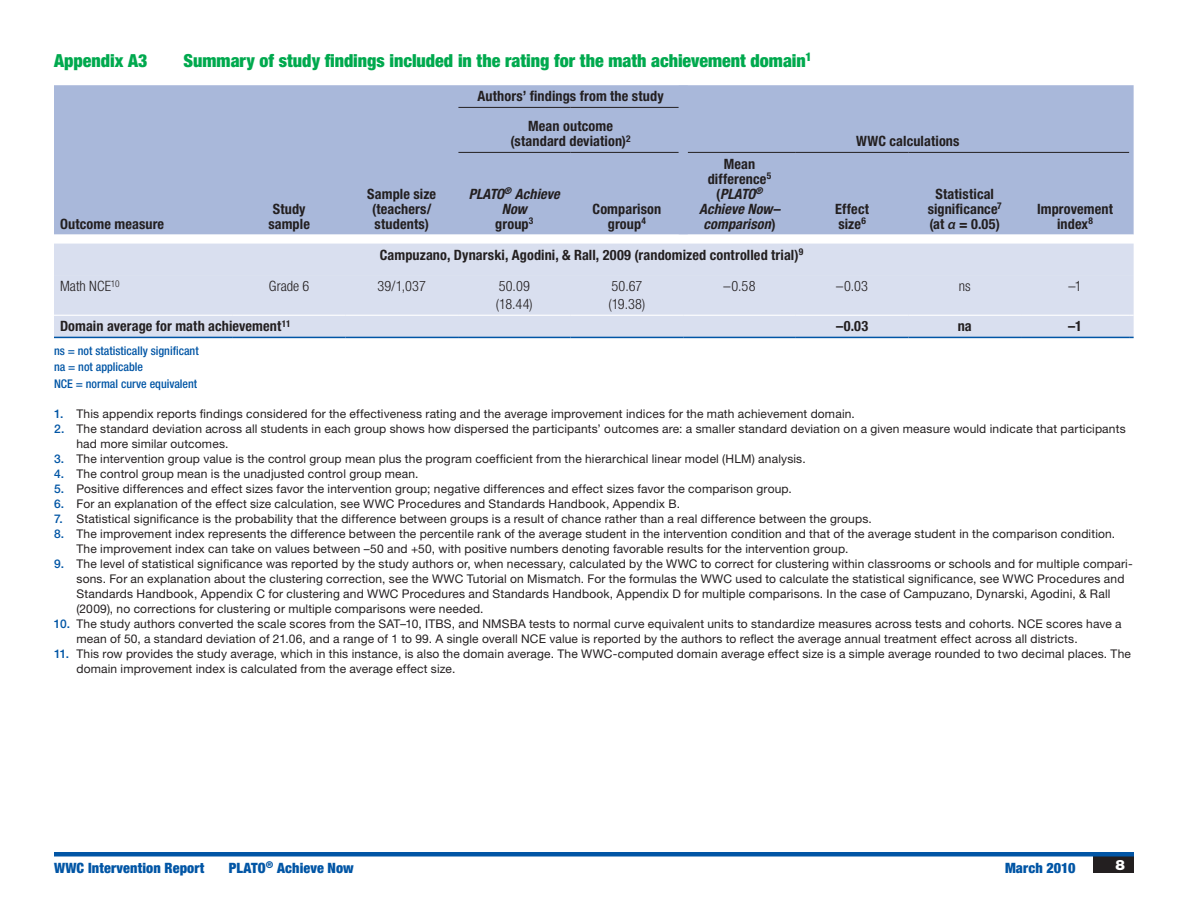
<style>
.page{position:relative;width:1188px;height:918px;background:#fff}
.page>*{position:absolute;margin:0;border:0;box-sizing:border-box;transform-origin:0 0}
.Appendix_title{font:900 condensed 18px "Helvetica Neue LT Std";color:#00a94e}
.Table_sub_head-cen{font:700 condensed 14.25px/15px "Helvetica Neue LT Std";letter-spacing:.01em;color:#231f20;text-align:center}
.Table_sub_head-cen-2{font:italic 700 condensed 14.25px/15px "Helvetica Neue LT Std";letter-spacing:.005em;color:#231f20;text-align:center}
.Table_body_text-ce{font:300 condensed 14.25px "Helvetica Neue LT Std";letter-spacing:.015em;color:#231f20}
.Table_sub_head{font:700 condensed 14.25px "Helvetica Neue LT Std";letter-spacing:.01em;color:#231f20}
.t1{font:900 condensed 14.25px "Helvetica Neue LT Std";letter-spacing:.01em;color:#0155a5}
.Table_body_text{font:300 condensed 14.25px "Helvetica Neue LT Std";letter-spacing:.01em;color:#231f20}
.Table_body_text-ce-2{font:700 condensed 14.25px "Helvetica Neue LT Std";color:#231f20}
.Table_body_text-2{font:700 condensed 14.25px "Helvetica Neue LT Std";color:#231f20}
.t2{font:900 14.25px "Helvetica Neue LT Std";color:#fff}
.Footnote{font:12px/15px "Helvetica Neue LT Std";letter-spacing:.015em;color:#231f20}
.Table_note{font:500 condensed 12px "Helvetica Neue LT Std";color:#0155a5}
.s1{font-style:normal}
.s2{font-family:"Myriad Pro";font-weight:600;font-style:italic;font-stretch:normal}
.s3{font-weight:500;color:#0155a5}
</style>
<div class="page">
<div style="left:1094px;top:856px;width:40px;height:17px;background:#231f20"></div>
<hr style="left:54px;top:852px;width:1080px;height:4px;background:#0155a5">
<div style="left:54px;top:85px;width:1080px;height:150px;background:#a9b8da"></div>
<svg style="left:54px;top:243px;width:1080px;height:1px"></svg>
<div style="left:54px;top:244px;width:1080px;height:93px;background:#d9dfef"></div>
<hr style="left:458px;top:152px;width:113px;height:1px;background:#231f20">
<hr style="left:571px;top:152px;width:108px;height:1px;background:#231f20">
<hr style="left:458px;top:107px;width:113px;height:1px;background:#231f20">
<hr style="left:571px;top:107px;width:108px;height:1px;background:#231f20">
<hr style="left:688px;top:152px;width:108px;height:1px;background:#231f20">
<hr style="left:796px;top:152px;width:112px;height:1px;background:#231f20">
<hr style="left:908px;top:152px;width:113px;height:1px;background:#231f20">
<hr style="left:1021px;top:152px;width:108px;height:1px;background:#231f20">
<div style="left:679px;top:86px;width:9px;height:21px;background:#a9b8da"></div>
<div style="left:679px;top:107px;width:9px;height:45px;background:#a9b8da"></div>
<div style="left:679px;top:152px;width:9px;height:82px;background:#a9b8da"></div>
<hr style="left:54px;top:337px;width:179px;height:1px;background:#0155a5">
<hr style="left:233px;top:337px;width:112px;height:1px;background:#0155a5">
<hr style="left:345px;top:337px;width:113px;height:1px;background:#0155a5">
<hr style="left:458px;top:337px;width:113px;height:1px;background:#0155a5">
<hr style="left:571px;top:337px;width:112px;height:1px;background:#0155a5">
<hr style="left:683px;top:337px;width:113px;height:1px;background:#0155a5">
<hr style="left:796px;top:337px;width:112px;height:1px;background:#0155a5">
<hr style="left:908px;top:337px;width:113px;height:1px;background:#0155a5">
<hr style="left:1021px;top:337px;width:108px;height:1px;background:#0155a5">
<div style="left:54px;top:275px;width:1080px;height:41px;background:#d9dfef"></div>
<p class="Appendix_title" style="left:54px;top:49px;width:95px">Appendix A3</p>
<p class="Appendix_title" style="left:184px;top:49px;width:629px">Summary of study findings included in the rating for the math achievement domain<sup>1</sup></p>
<p class="Table_sub_head-cen" style="left:478px;top:89px;width:188px">Authors’ findings from the study</p>
<p class="Table_sub_head" style="left:60px;top:215px;width:106px">Outcome measure</p>
<p class="Table_sub_head-cen" style="left:268px;top:201px;width:43px">Study sample</p>
<p class="Table_sub_head-cen" style="left:528px;top:119px;width:86px">Mean outcome</p>
<p class="Table_sub_head-cen" style="left:511px;top:134px;width:122px">(standard deviation)<sup>2</sup></p>
<p class="Table_sub_head-cen" style="left:367px;top:186px;width:70px">Sample size (teachers/ students)</p>
<p class="Table_sub_head-cen-2" style="left:469px;top:186px;width:92px">PLATO<sup>®</sup> Achieve<br>Now<br><span class="s1">group</span><sup>3</sup></p>
<p class="Table_sub_head-cen" style="left:593px;top:201px;width:70px">Comparison group<sup>4</sup></p>
<p class="Table_sub_head-cen" style="left:708px;top:156px;width:65px">Mean difference<sup>5</sup></p>
<p class="Table_sub_head-cen-2" style="left:699px;top:186px;width:82px"><span class="s1">(</span>PLATO<sup>®<br></sup>Achieve Now–</p>
<p class="Table_sub_head-cen-2" style="left:703px;top:216px;width:74px">comparison<span class="s1">)</span></p>
<p class="Table_sub_head-cen" style="left:380px;top:247px;width:425px">Campuzano, Dynarski, Agodini, &amp; Rall, 2009 (randomized controlled trial)<sup>9</sup></p>
<p class="Table_sub_head-cen" style="left:856px;top:134px;width:105px">WWC calculations</p>
<p class="Table_sub_head-cen" style="left:835px;top:201px;width:35px;text-align:left">Effect size<sup>6</sup></p>
<p class="Table_sub_head-cen" style="left:928px;top:186px;width:76px">Statistical significance<sup>7</sup></p>
<p class="Table_sub_head-cen" style="left:929px;top:216px;width:72px">(at <span class="s2">α</span> = 0.05)</p>
<p class="Table_sub_head-cen" style="left:1037px;top:201px;width:77px">Improvement index<sup>8</sup></p>
<p class="Table_body_text" style="left:60px;top:278px;width:61px">Math NCE<sup>10</sup></p>
<p class="Table_body_text-ce" style="left:269px;top:278px;width:42px">Grade 6</p>
<p class="Table_body_text-ce" style="left:378px;top:278px;width:50px">39/1,037</p>
<p class="Table_body_text-ce" style="left:499px;top:278px;width:33px">50.09</p>
<p class="Table_body_text-ce" style="left:496px;top:296px;width:38px">(18.44)</p>
<p class="Table_body_text-ce" style="left:611px;top:278px;width:32px">50.67</p>
<p class="Table_body_text-ce" style="left:609px;top:296px;width:38px">(19.38)</p>
<p class="Table_body_text-ce" style="left:724px;top:278px;width:34px">–0.58</p>
<p class="Table_body_text-ce" style="left:836px;top:278px;width:33px">–0.03</p>
<p class="Table_body_text-ce" style="left:959px;top:278px;width:13px">ns</p>
<p class="Table_body_text" style="left:1068px;top:278px;width:15px">–1</p>
<p class="Table_sub_head" style="left:60px;top:318px;width:232px">Domain average for math achievement<sup>11</sup></p>
<p class="Table_body_text-ce-2" style="left:836px;top:318px;width:34px">–0.03</p>
<p class="Table_body_text-ce-2" style="left:958px;top:318px;width:16px">na</p>
<p class="Table_body_text-2" style="left:1068px;top:318px;width:15px">–1</p>
<p class="Table_note" style="left:54px;top:343px;width:146px">ns = not statistically significant</p>
<p class="Table_note" style="left:54px;top:360px;width:91px">na = not applicable</p>
<p class="Table_note" style="left:54px;top:376px;width:145px">NCE = normal curve equivalent</p>
<p class="Footnote" style="left:54px;top:406px;width:802px"><span class="s3">1.</span> This appendix reports findings considered for the effectiveness rating and the average improvement indices for the math achievement domain.</p>
<p class="Footnote" style="left:76px;top:421px;width:1051px;text-indent:-22px"><span class="s3">2.</span> The standard deviation across all students in each group shows how dispersed the participants’ outcomes are: a smaller standard deviation on a given measure would indicate that participants had more similar outcomes.</p>
<p class="Footnote" style="left:54px;top:451px;width:753px"><span class="s3">3.</span> The intervention group value is the control group mean plus the program coefficient from the hierarchical linear model (HLM) analysis.</p>
<p class="Footnote" style="left:54px;top:466px;width:366px"><span class="s3">4.</span> The control group mean is the unadjusted control group mean.</p>
<p class="Footnote" style="left:54px;top:481px;width:739px"><span class="s3">5.</span> Positive differences and effect sizes favor the intervention group; negative differences and effect sizes favor the comparison group.</p>
<p class="Footnote" style="left:54px;top:496px;width:628px"><span class="s3">6.</span> For an explanation of the effect size calculation, see WWC Procedures and Standards Handbook, Appendix B.</p>
<p class="Footnote" style="left:54px;top:511px;width:819px"><span class="s3">7.</span> Statistical significance is the probability that the difference between groups is a result of chance rather than a real difference between the groups.</p>
<p class="Footnote" style="left:76px;top:526px;width:1040px;text-indent:-22px"><span class="s3">8.</span> The improvement index represents the difference between the percentile rank of the average student in the intervention condition and that of the average student in the comparison condition.<br>The improvement index can take on values between –50 and +50, with positive numbers denoting favorable results for the intervention group.</p>
<p class="Footnote" style="left:76px;top:556px;width:1058px;text-indent:-22px"><span class="s3">9.</span> The level of statistical significance was reported by the study authors or, when necessary, calculated by the WWC to correct for clustering within classrooms or schools and for multiple compari&shy;sons. For an explanation about the clustering correction, see the WWC Tutorial on Mismatch. For the formulas the WWC used to calculate the statistical significance, see WWC Procedures and Standards Handbook, Appendix C for clustering and WWC Procedures and Standards Handbook, Appendix D for multiple comparisons. In the case of Campuzano, Dynarski, Agodini, &amp; Rall (2009), no corrections for clustering or multiple comparisons were needed.</p>
<p class="Footnote" style="left:76px;top:616px;width:1047px;text-indent:-23px"><span class="s3">10.</span> The study authors converted the scale scores from the SAT–10, ITBS, and NMSBA tests to normal curve equivalent units to standardize measures across tests and cohorts. NCE scores have a mean of 50, a standard deviation of 21.06, and a range of 1 to 99. A single overall NCE value is reported by the authors to reflect the average annual treatment effect across all districts.</p>
<p class="Footnote" style="left:76px;top:646px;width:1056px;text-indent:-22px"><span class="s3">11.</span> This row provides the study average, which in this instance, is also the domain average. The WWC-computed domain average effect size is a simple average rounded to two decimal places. The domain improvement index is calculated from the average effect size.</p>
<p class="t1" style="left:54px;top:859px;width:152px">WWC Intervention Report</p>
<p class="t1" style="left:229px;top:859px;width:127px">PLATO<sup>®</sup> Achieve Now</p>
<p class="t1" style="left:1005px;top:859px;width:72px">March 2010</p>
<p class="t2" style="left:1115px;top:856px;width:11px">8</p>
</div>
